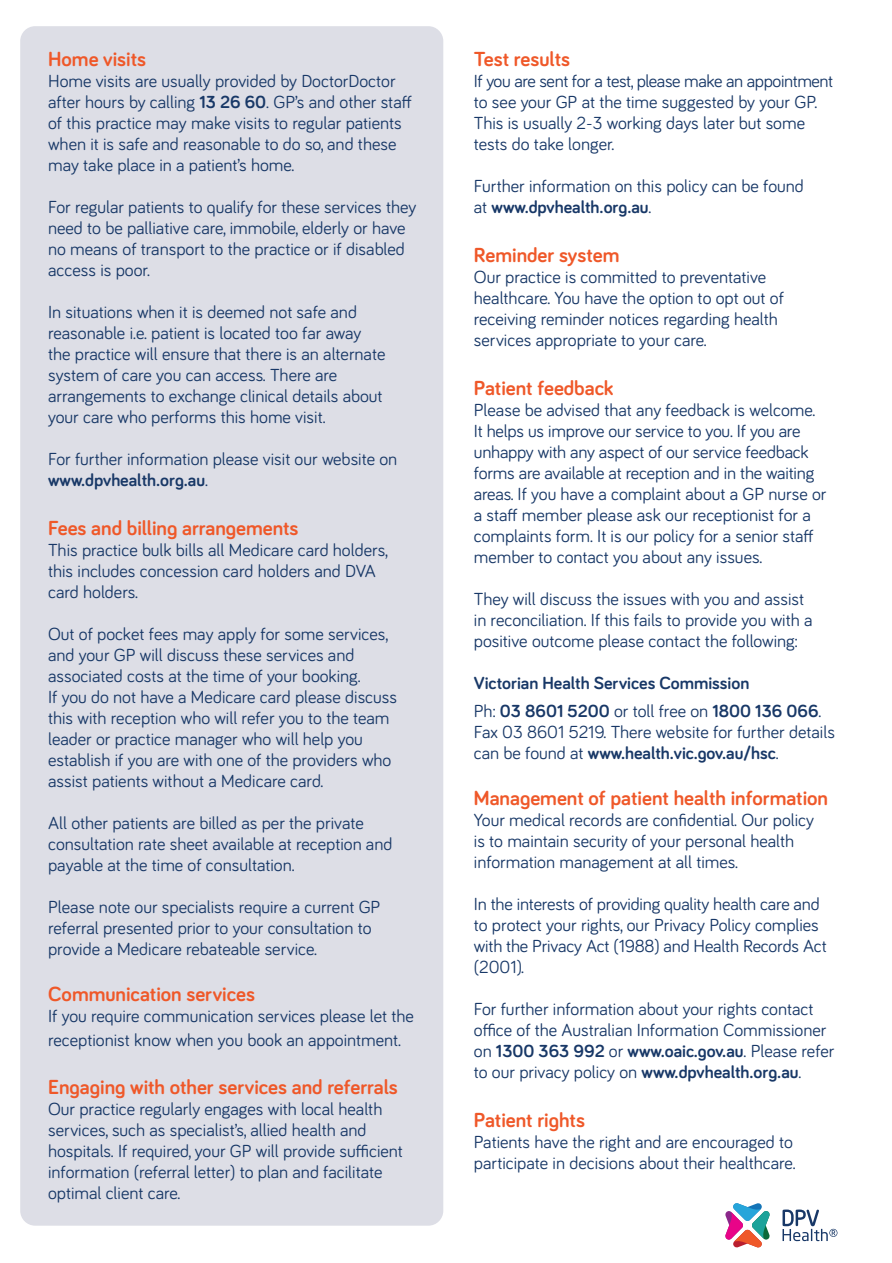
<style>
.page{position:relative;width:892px;height:1263px;background:#fff}
.page>*{position:absolute;margin:0;border:0;box-sizing:border-box;transform-origin:0 0}
.t1{font:700 21px "Bariol";color:#ef5829}
.t2{font:18px/21px "Bariol";color:#183867}
.t3{font:700 18px/28.5px "Bariol";color:#183867}
.s1{font-weight:700}
.s2{font-weight:400}
</style>
<div class="page">
<div style="left:20px;top:26px;width:423px;height:1199px;background:#dddee6;border-radius:15px"></div>
<svg style="left:782px;top:1209px;width:55px;height:32px"></svg>
<svg style="left:725px;top:1203px;width:45px;height:45px"></svg>
<p class="t1" style="left:48px;top:47px;width:99px">Home visits</p>
<p class="t2" style="left:48px;top:72px;width:365px">Home visits are usually provided by DoctorDoctor after hours by calling <span class="s1">13 26 60</span>. GP’s and other staff of this practice may make visits to regular patients when it is safe and reasonable to do so, and these may take place in a patient’s home.</p>
<p class="t2" style="left:48px;top:198px;width:370px">For regular patients to qualify for these services they need to be palliative care, immobile, elderly or have no means of transport to the practice or if disabled access is poor.</p>
<p class="t2" style="left:48px;top:303px;width:339px">In situations when it is deemed not safe and reasonable i.e. patient is located too far away the practice will ensure that there is an alternate system of care you can access. There are arrangements to exchange clinical details about your care who performs this home visit.</p>
<p class="t2" style="left:48px;top:450px;width:350px">For further information please visit our website on <span class="s1">www.dpvhealth.org.au</span>.</p>
<p class="t1" style="left:48px;top:515px;width:252px">Fees and billing arrangements</p>
<p class="t2" style="left:48px;top:541px;width:341px">This practice bulk bills all Medicare card holders, this includes concession card holders and DVA card holders.</p>
<p class="t2" style="left:48px;top:625px;width:350px">Out of pocket fees may apply for some services, and your GP will discuss these services and associated costs at the time of your booking.<br>If you do not have a Medicare card please discuss this with reception who will refer you to the team leader or practice manager who will help you establish if you are with one of the providers who assist patients without a Medicare card.</p>
<p class="t2" style="left:48px;top:814px;width:346px">All other patients are billed as per the private consultation rate sheet available at reception and payable at the time of consultation.</p>
<p class="t2" style="left:48px;top:898px;width:334px">Please note our specialists require a current GP referral presented prior to your consultation to provide a Medicare rebateable service.</p>
<p class="t1" style="left:48px;top:981px;width:208px">Communication services</p>
<p class="t2" style="left:48px;top:1006px;width:367px;line-height:23.4px">If you require communication services please let the receptionist know when you book an appointment.</p>
<p class="t1" style="left:48px;top:1074px;width:351px">Engaging with other services and referrals</p>
<p class="t2" style="left:48px;top:1100px;width:356px">Our practice regularly engages with local health services, such as specialist’s, allied health and hospitals. If required, your GP will provide sufficient information (referral letter) to plan and facilitate optimal client care.</p>
<p class="t1" style="left:474px;top:47px;width:98px">Test results</p>
<p class="t2" style="left:474px;top:72px;width:361px">If you are sent for a test, please make an appointment to see your GP at the time suggested by your GP.<br>This is usually 2-3 working days later but some tests do take longer.</p>
<p class="t2" style="left:474px;top:177px;width:331px">Further information on this policy can be found at <span class="s1">www.dpvhealth.org.au</span>.</p>
<p class="t1" style="left:474px;top:242px;width:147px">Reminder system</p>
<p class="t2" style="left:474px;top:268px;width:311px">Our practice is committed to preventative healthcare. You have the option to opt out of receiving reminder notices regarding health services appropriate to your care.</p>
<p class="t1" style="left:474px;top:375px;width:141px">Patient feedback</p>
<p class="t2" style="left:474px;top:400px;width:354px">Please be advised that any feedback is welcome.<br>It helps us improve our service to you. If you are unhappy with any aspect of our service feedback forms are available at reception and in the waiting areas. If you have a complaint about a GP nurse or a staff member please ask our receptionist for a complaints form. It is our policy for a senior staff member to contact you about any issues.</p>
<p class="t2" style="left:474px;top:589px;width:340px">They will discuss the issues with you and assist in reconciliation. If this fails to provide you with a positive outcome please contact the following:</p>
<p class="t3" style="left:474px;top:668px;width:349px">Victorian Health Services Commission<br><span class="s2">Ph:</span> 03 8601 5200 <span class="s2">or toll free on</span> 1800 136 066<span class="s2">.</span></p>
<p class="t2" style="left:474px;top:723px;width:362px">Fax 03 8601 5219. There website for further details can be found at <span class="s1">www.health.vic.gov.au/hsc</span>.</p>
<p class="t1" style="left:474px;top:786px;width:356px">Management of patient health information</p>
<p class="t2" style="left:474px;top:811px;width:342px">Your medical records are confidential. Our policy is to maintain security of your personal health information management at all times.</p>
<p class="t2" style="left:474px;top:895px;width:354px">In the interests of providing quality health care and to protect your rights, our Privacy Policy complies with the Privacy Act (1988) and Health Records Act (2001).</p>
<p class="t2" style="left:474px;top:1000px;width:362px">For further information about your rights contact office of the Australian Information Commissioner on <span class="s1">1300 363 992</span> or <span class="s1">www.oaic.gov.au</span>. Please refer to our privacy policy on <span class="s1">www.dpvhealth.org.au</span>.</p>
<p class="t1" style="left:474px;top:1107px;width:113px">Patient rights</p>
<p class="t2" style="left:474px;top:1133px;width:323px">Patients have the right and are encouraged to participate in decisions about their healthcare.</p>
</div>
